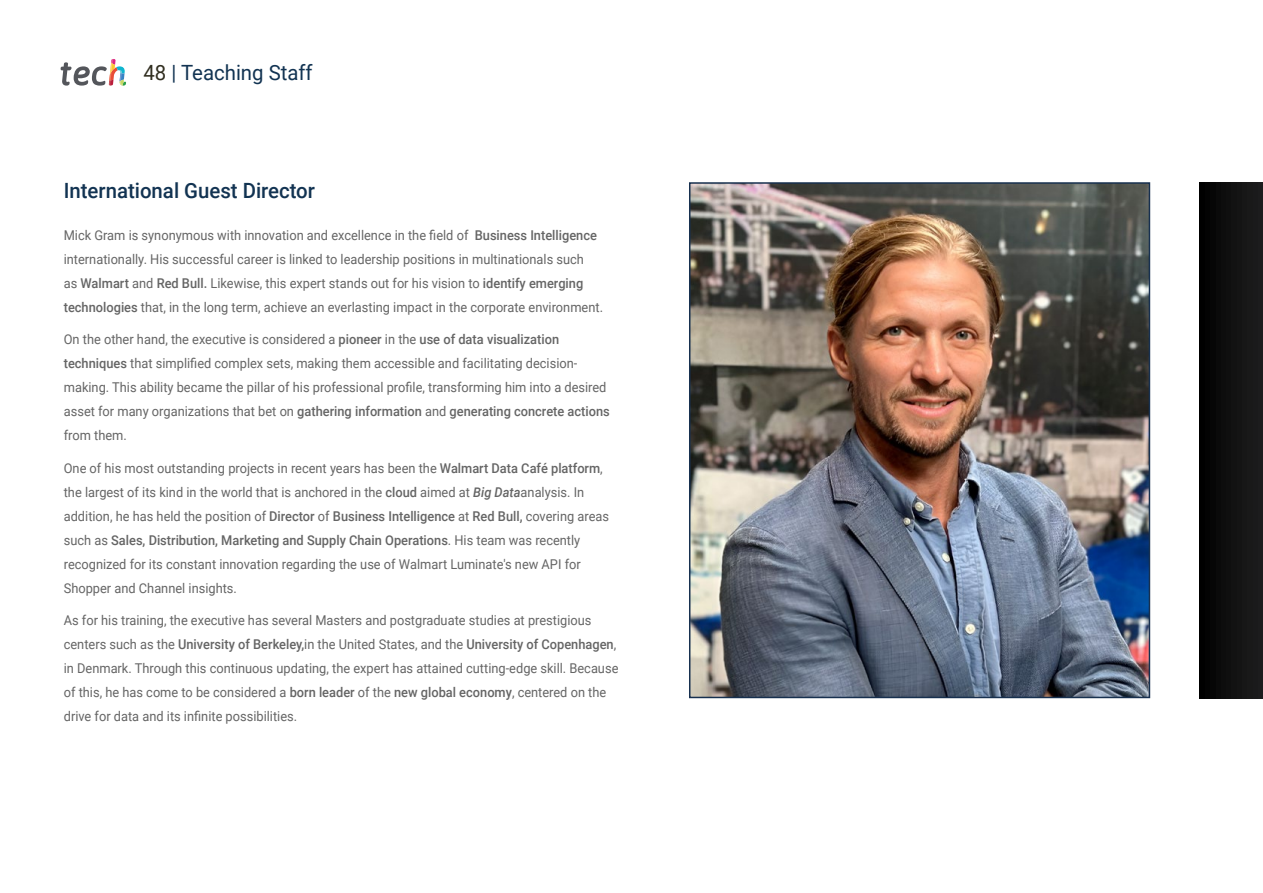
<style>
.page{position:relative;width:1263px;height:893px;background:#fff}
.page>*{position:absolute;margin:0;border:0;box-sizing:border-box;transform-origin:0 0}
.t1{font:500 21px "Roboto";color:#123352}
.t2{font:21px "Roboto";color:#123352}
.t3{font:13.5px/24px "Roboto";color:#656565;scale:.95 1}
.s1{color:#312e20}
.s2{font-weight:500}
.s3{font-weight:500;font-style:italic}
</style>
<div class="page">
<img style="left:692px;top:185px;width:455px;height:510px">
<div style="left:689px;top:182px;width:461px;height:516px;border:2px solid #17304f"></div>
<div style="left:1199px;top:182px;width:64px;height:516px;background:linear-gradient(to right,#000,#1e1e1f)"></div>
<svg style="left:61px;top:59px;width:65px;height:27px"></svg>
<h1 class="t2" style="left:144px;top:57px;width:171px"><span class="s1">48</span> | Teaching Staff</h1>
<h1 class="t1" style="left:64px;top:176px;width:253px">International Guest Director</h1>
<p class="t3" style="left:64px;top:222px;width:569px">Mick Gram is synonymous with innovation and excellence in the field of <span class="s2">Business Intelligence </span>internationally. His successful career is linked to leadership positions in multinationals such<br>as <span class="s2">Walmart</span> and <span class="s2">Red Bull.</span> Likewise, this expert stands out for his vision to <span class="s2">identify emerging technologies</span> that, in the long term, achieve an everlasting impact in the corporate environment.</p>
<p class="t3" style="left:64px;top:327px;width:576px">On the other hand, the executive is considered a <span class="s2">pioneer</span> in the <span class="s2">use of data visualization techniques</span> that simplified complex sets, making them accessible and facilitating decision&shy;making. This ability became the pillar of his professional profile, transforming him into a desired asset for many organizations that bet on <span class="s2">gathering information</span> and <span class="s2">generating concrete actions </span>from them.</p>
<p class="t3" style="left:64px;top:455px;width:575px">One of his most outstanding projects in recent years has been the <span class="s2">Walmart Data Café platform</span>, the largest of its kind in the world that is anchored in the <span class="s2">cloud</span> aimed at <span class="s3">Big Data</span>analysis. In addition, he has held the position of <span class="s2">Director</span> of <span class="s2">Business Intelligence</span> at <span class="s2">Red Bull,</span> covering areas such as <span class="s2">Sales, Distribution, Marketing and Supply Chain Operations</span>. His team was recently recognized for its constant innovation regarding the use of Walmart Luminate's new API for Shopper and Channel insights.</p>
<p class="t3" style="left:64px;top:608px;width:585px">As for his training, the executive has several Masters and postgraduate studies at prestigious centers such as the <span class="s2">University of Berkeley,</span>in the United States, and the <span class="s2">University of Copenhagen</span>, in Denmark. Through this continuous updating, the expert has attained cutting-edge skill. Because of this, he has come to be considered a <span class="s2">born leader</span> of the <span class="s2">new global economy</span>, centered on the drive for data and its infinite possibilities.</p>
</div>
